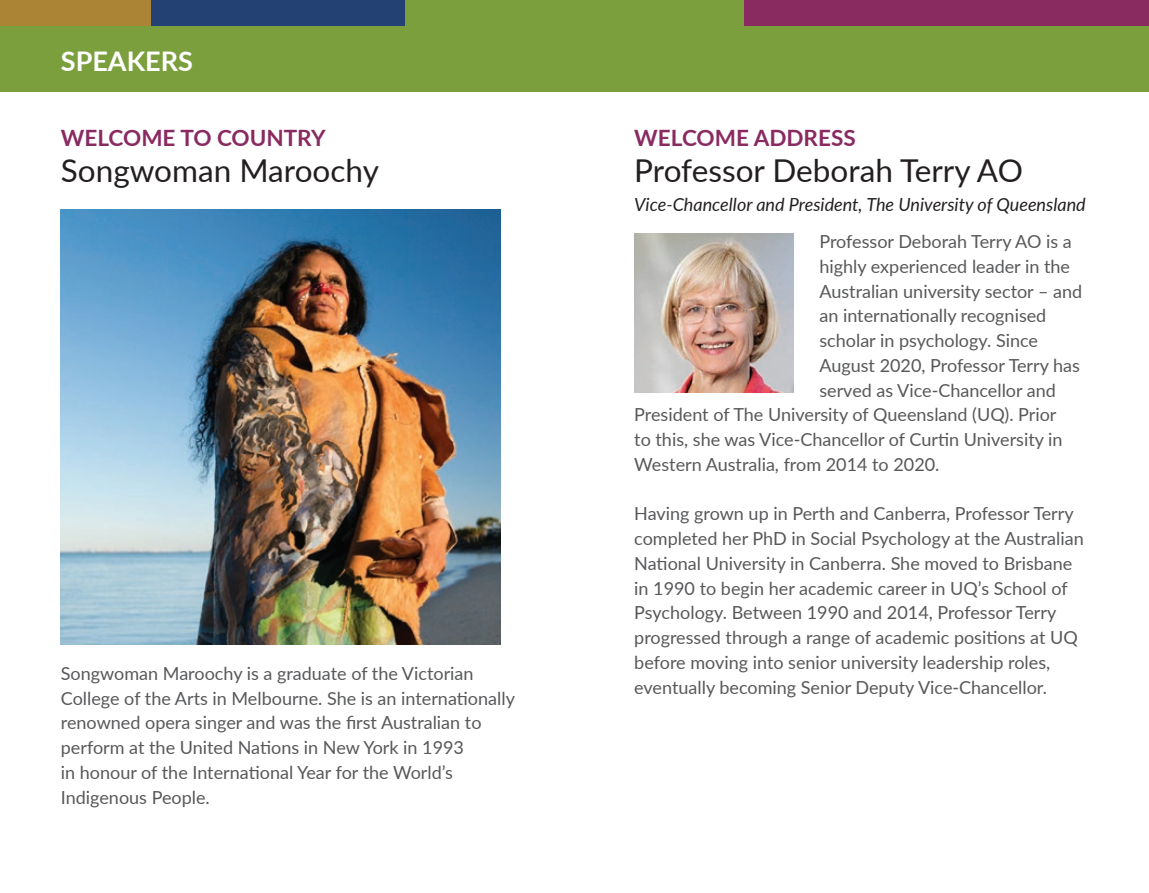
<style>
.page{position:relative;width:1149px;height:893px;background:#fff}
.page>*{position:absolute;margin:0;border:0;box-sizing:border-box;transform-origin:0 0}
.t1{font:31.5px "Lato";color:#231f20}
.t2{font:700 27px "Lato";color:#fff}
.t3{font:700 22.5px "Lato";color:#892a61}
.t4{font:18px/24.8px "Lato";color:#57585a}
.t5{font:italic 18px "Lato";color:#231f20}
</style>
<div class="page">
<div style="left:0;top:0;width:1148px;height:92px;background:#7c9f3e"></div>
<div style="left:743px;top:0;width:405px;height:26px;background:#892a61"></div>
<div style="left:150px;top:0;width:255px;height:26px;background:#234273"></div>
<div style="left:0;top:0;width:150px;height:26px;background:#ab8436"></div>
<img style="left:61px;top:210px;width:439px;height:435px">
<img style="left:634px;top:233px;width:159px;height:160px">
<h2 class="t2" style="left:61px;top:42px;width:133px">SPEAKERS</h2>
<p class="t3" style="left:61px;top:121px;width:266px">WELCOME TO COUNTRY</p>
<h1 class="t1" style="left:61px;top:148px;width:319px">Songwoman Maroochy</h1>
<p class="t4" style="left:61px;top:660px;width:455px">Songwoman Maroochy is a graduate of the Victorian College of the Arts in Melbourne. She is an internationally renowned opera singer and was the first Australian to perform at the United Nations in New York in 1993<br>in honour of the International Year for the World’s Indigenous People.</p>
<p class="t3" style="left:634px;top:121px;width:223px">WELCOME ADDRESS</p>
<h1 class="t1" style="left:634px;top:148px;width:390px">Professor Deborah Terry AO</h1>
<p class="t5" style="left:634px;top:191px;width:453px">Vice-Chancellor and President, The University of Queensland</p>
<p class="t4" style="left:819px;top:228px;width:254px">Professor Deborah Terry AO is a</p>
<p class="t4" style="left:819px;top:253px;width:252px">highly experienced leader in the</p>
<p class="t4" style="left:819px;top:278px;width:264px">Australian university sector – and</p>
<p class="t4" style="left:819px;top:303px;width:228px">an internationally recognised</p>
<p class="t4" style="left:819px;top:327px;width:220px">scholar in psychology. Since</p>
<p class="t4" style="left:819px;top:352px;width:262px">August 2020, Professor Terry has</p>
<p class="t4" style="left:819px;top:377px;width:238px">served as Vice-Chancellor and</p>
<p class="t4" style="left:634px;top:402px;width:423px">President of The University of Queensland (UQ). Prior</p>
<p class="t4" style="left:634px;top:426px;width:429px">to this, she was Vice-Chancellor of Curtin University in</p>
<p class="t4" style="left:634px;top:451px;width:306px">Western Australia, from 2014 to 2020.</p>
<p class="t4" style="left:634px;top:501px;width:451px">Having grown up in Perth and Canberra, Professor Terry completed her PhD in Social Psychology at the Australian National University in Canberra. She moved to Brisbane in 1990 to begin her academic career in UQ’s School of Psychology. Between 1990 and 2014, Professor Terry progressed through a range of academic positions at UQ before moving into senior university leadership roles, eventually becoming Senior Deputy Vice-Chancellor.</p>
</div>
